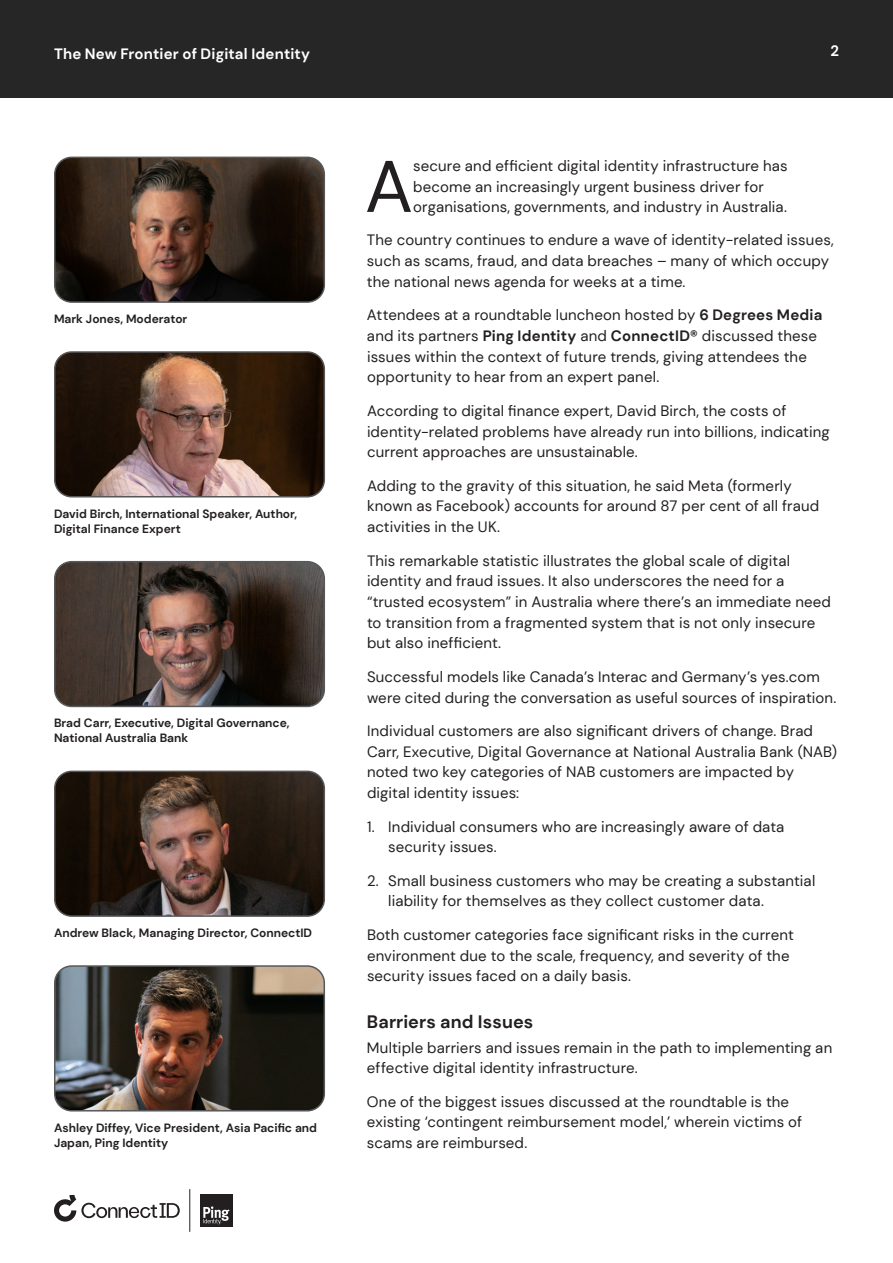
<style>
.page{position:relative;width:893px;height:1263px;background:#fff}
.page>*{position:absolute;margin:0;border:0;box-sizing:border-box;transform-origin:0 0}
.t1{font:72.9px "DM Sans";color:#231f20}
.t2{font:700 18px "DM Sans";letter-spacing:.005em;color:#231f20}
.t3{font:15px/20.7px "DM Sans";letter-spacing:.01em;color:#231f20}
.t4{font:700 15px "DM Sans";letter-spacing:.01em;color:#fff}
.t5{font:700 12px/15px "DM Sans";color:#231f20}
.s1{font-weight:700}
</style>
<div class="page">
<div style="left:0;top:0;width:893px;height:98px;background:#262626"></div>
<svg style="left:54px;top:1195px;width:126px;height:26px"></svg>
<hr style="left:190px;top:1189px;width:1px;height:43px;background:#231f20">
<div style="left:200px;top:1194px;width:32px;height:33px;background:#231f20"></div>
<svg style="left:203px;top:1206px;width:27px;height:18px"></svg>
<img style="left:55px;top:562px;width:269px;height:144px">
<div style="left:54px;top:561px;width:271px;height:146px;border:2px solid #57585a;border-radius:17px"></div>
<img style="left:55px;top:157px;width:269px;height:143px">
<div style="left:54px;top:157px;width:271px;height:146px;border:2px solid #57585a;border-radius:17px"></div>
<img style="left:55px;top:354px;width:269px;height:143px">
<div style="left:54px;top:351px;width:271px;height:146px;border:2px solid #57585a;border-radius:17px"></div>
<img style="left:55px;top:968px;width:269px;height:143px">
<div style="left:54px;top:965px;width:271px;height:146px;border:2px solid #57585a;border-radius:17px"></div>
<img style="left:55px;top:771px;width:269px;height:143px">
<div style="left:54px;top:771px;width:271px;height:146px;border:2px solid #57585a;border-radius:17px"></div>
<p class="t4" style="left:54px;top:44px;width:258px">The New Frontier of Digital Identity</p>
<p class="t4" style="left:830px;top:42px;width:10px">2</p>
<p class="t5" style="left:54px;top:311px;width:135px">Mark Jones, Moderator</p>
<p class="t5" style="left:54px;top:506px;width:245px">David Birch, International Speaker, Author,<br>Digital Finance Expert</p>
<p class="t5" style="left:54px;top:716px;width:237px">Brad Carr, Executive, Digital Governance,<br>National Australia Bank</p>
<p class="t5" style="left:54px;top:925px;width:260px">Andrew Black, Managing Director, ConnectID</p>
<p class="t5" style="left:54px;top:1120px;width:265px">Ashley Diffey, Vice President, Asia Pacific and<br>Japan, Ping Identity</p>
<h1 class="t1" style="left:365px;top:141px;width:50px">A</h1>
<p class="t3" style="left:413px;top:156px;width:376px;line-height:20.2px">secure and efficient digital identity infrastructure has become an increasingly urgent business driver for organisations, governments, and industry in Australia.</p>
<p class="t3" style="left:367px;top:230px;width:468px">The country continues to endure a wave of identity-related issues, such as scams, fraud, and data breaches – many of which occupy the national news agenda for weeks at a time.</p>
<p class="t3" style="left:367px;top:305px;width:457px">Attendees at a roundtable luncheon hosted by <span class="s1">6 Degrees Media </span>and its partners <span class="s1">Ping Identity</span> and <span class="s1">ConnectID®</span> discussed these issues within the context of future trends, giving attendees the opportunity to hear from an expert panel.</p>
<p class="t3" style="left:367px;top:400px;width:464px">According to digital finance expert, David Birch, the costs of identity-related problems have already run into billions, indicating current approaches are unsustainable.</p>
<p class="t3" style="left:367px;top:475px;width:454px">Adding to the gravity of this situation, he said Meta (formerly known as Facebook) accounts for around 87 per cent of all fraud activities in the UK.</p>
<p class="t3" style="left:367px;top:550px;width:466px">This remarkable statistic illustrates the global scale of digital identity and fraud issues. It also underscores the need for a “trusted ecosystem” in Australia where there’s an immediate need to transition from a fragmented system that is not only insecure but also inefficient.</p>
<p class="t3" style="left:367px;top:666px;width:471px">Successful models like Canada’s Interac and Germany’s yes.com were cited during the conversation as useful sources of inspiration.</p>
<p class="t3" style="left:367px;top:720px;width:472px">Individual customers are also significant drivers of change. Brad Carr, Executive, Digital Governance at National Australia Bank (NAB) noted two key categories of NAB customers are impacted by digital identity issues:</p>
<p class="t3" style="left:388px;top:816px;width:398px;text-indent:-21px">1. Individual consumers who are increasingly aware of data security issues.</p>
<p class="t3" style="left:388px;top:870px;width:429px;text-indent:-21px">2. Small business customers who may be creating a substantial liability for themselves as they collect customer data.</p>
<p class="t3" style="left:367px;top:924px;width:428px">Both customer categories face significant risks in the current environment due to the scale, frequency, and severity of the security issues faced on a daily basis.</p>
<p class="t2" style="left:367px;top:1010px;width:168px">Barriers and Issues</p>
<p class="t3" style="left:367px;top:1037px;width:467px">Multiple barriers and issues remain in the path to implementing an effective digital identity infrastructure.</p>
<p class="t3" style="left:367px;top:1091px;width:437px">One of the biggest issues discussed at the roundtable is the existing ‘contingent reimbursement model,’ wherein victims of scams are reimbursed.</p>
</div>
